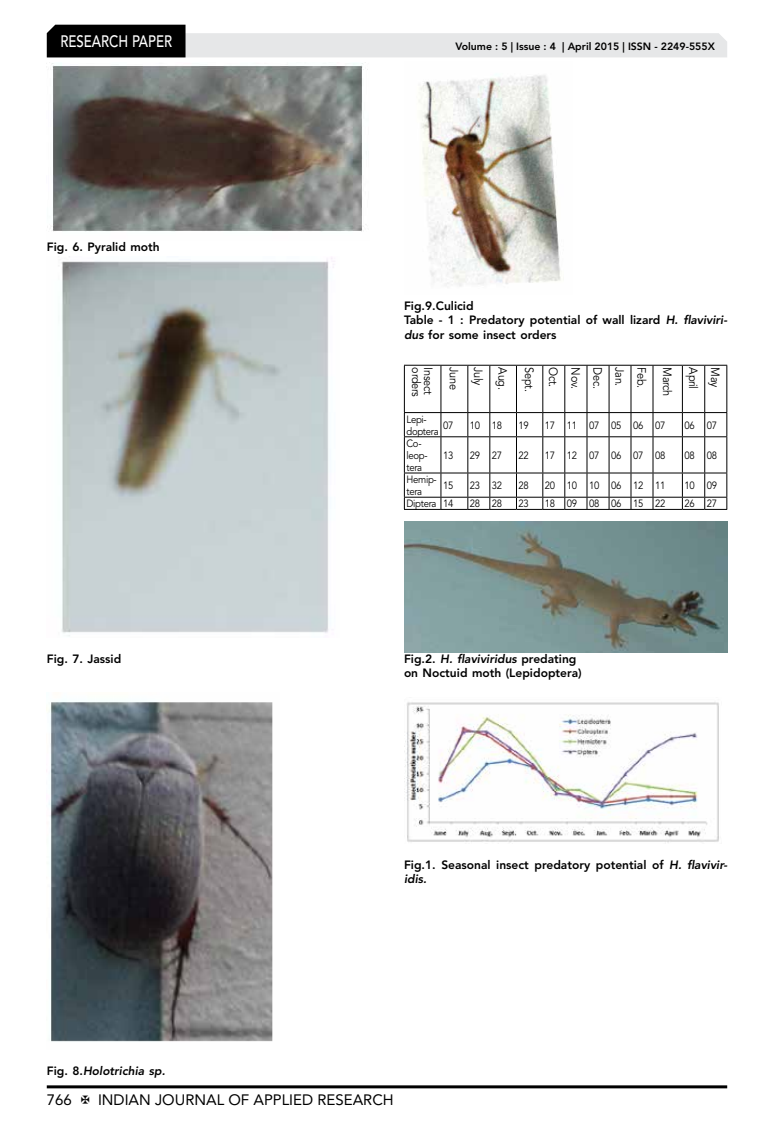
<style>
.page{position:relative;width:774px;height:1136px;background:#fff}
.page>*{position:absolute;margin:0;border:0;box-sizing:border-box;transform-origin:0 0}
.t1{font:500 16.5px "Avenir LT Std";color:#fff;scale:.8 1}
.t2{font:15px "Avenir LT Std";color:#000}
.t3{font:800 12px/14.7px "Avenir LT Std";color:#000}
.t4{font:12px "Avenir LT Std";letter-spacing:-.03em;color:#000;scale:.91 1}
.t5{font:italic 800 12px "Avenir LT Std";color:#000}
.t6{font:10.5px/12px "Avenir LT Std";letter-spacing:-.03em;color:#000;scale:.91 1}
.t7{font:800 10.5px "Avenir LT Std";color:#000}
.s1{font-style:italic}
.s2{font-style:normal}
</style>
<div class="page">
<hr style="left:47px;top:1085px;width:680px;height:3px;background:#000">
<svg style="left:47px;top:25px;width:680px;height:32px"></svg>
<img style="left:47px;top:63px;width:321px;height:169px">
<img style="left:61px;top:256px;width:274px;height:380px">
<img style="left:49px;top:701px;width:224px;height:341px">
<img style="left:418px;top:75px;width:143px;height:212px">
<svg style="left:405px;top:366px;width:321px;height:143px"></svg>
<hr style="left:440px;top:365px;width:1px;height:47px;background:#000">
<hr style="left:467px;top:365px;width:1px;height:47px;background:#000">
<hr style="left:489px;top:365px;width:1px;height:47px;background:#000">
<hr style="left:516px;top:365px;width:1px;height:47px;background:#000">
<hr style="left:542px;top:365px;width:1px;height:47px;background:#000">
<hr style="left:564px;top:365px;width:1px;height:47px;background:#000">
<hr style="left:587px;top:365px;width:1px;height:47px;background:#000">
<hr style="left:609px;top:365px;width:1px;height:47px;background:#000">
<hr style="left:631px;top:365px;width:1px;height:47px;background:#000">
<hr style="left:653px;top:365px;width:1px;height:47px;background:#000">
<hr style="left:682px;top:365px;width:1px;height:47px;background:#000">
<hr style="left:704px;top:365px;width:1px;height:47px;background:#000">
<hr style="left:404px;top:412px;width:37px;height:1px;background:#000">
<hr style="left:404px;top:436px;width:37px;height:1px;background:#000">
<hr style="left:440px;top:437px;width:1px;height:35px;background:#000">
<hr style="left:467px;top:437px;width:1px;height:35px;background:#000">
<hr style="left:489px;top:437px;width:1px;height:35px;background:#000">
<hr style="left:516px;top:437px;width:1px;height:35px;background:#000">
<hr style="left:542px;top:437px;width:1px;height:35px;background:#000">
<hr style="left:564px;top:437px;width:1px;height:35px;background:#000">
<hr style="left:587px;top:437px;width:1px;height:35px;background:#000">
<hr style="left:609px;top:437px;width:1px;height:35px;background:#000">
<hr style="left:631px;top:437px;width:1px;height:35px;background:#000">
<hr style="left:653px;top:437px;width:1px;height:35px;background:#000">
<hr style="left:682px;top:437px;width:1px;height:35px;background:#000">
<hr style="left:704px;top:437px;width:1px;height:35px;background:#000">
<hr style="left:404px;top:472px;width:37px;height:1px;background:#000">
<hr style="left:404px;top:497px;width:37px;height:1px;background:#000">
<hr style="left:404px;top:365px;width:37px;height:1px;background:#000">
<hr style="left:404px;top:365px;width:1px;height:47px;background:#000">
<svg style="left:441px;top:365px;width:285px;height:1px"></svg>
<hr style="left:726px;top:365px;width:1px;height:47px;background:#000">
<svg style="left:404px;top:413px;width:1px;height:23px"></svg>
<svg style="left:440px;top:412px;width:287px;height:25px"></svg>
<hr style="left:404px;top:437px;width:1px;height:35px;background:#000">
<hr style="left:726px;top:437px;width:1px;height:35px;background:#000">
<svg style="left:404px;top:473px;width:1px;height:36px"></svg>
<hr style="left:404px;top:509px;width:37px;height:1px;background:#000">
<svg style="left:440px;top:472px;width:287px;height:38px"></svg>
<img style="left:404px;top:521px;width:323px;height:131px">
<img style="left:404px;top:702px;width:315px;height:141px">
<h1 class="t1" style="left:60px;top:32px;width:139px">RESEARCH PAPER</h1>
<p class="t7" style="left:455px;top:41px;width:261px">Volume : 5 | Issue : 4 | April 2015 | ISSN - 2249-555X</p>
<p class="t3" style="left:47px;top:239px;width:114px">Fig. 6. Pyralid moth</p>
<p class="t3" style="left:47px;top:651px;width:76px">Fig. 7. Jassid</p>
<p class="t3" style="left:404px;top:298px;width:325px">Fig.9.Culicid<br>Table - 1 : Predatory potential of wall lizard <span class="s1">H. flaviviri&shy;dus</span> for some insect orders</p>
<p class="t4" style="left:423px;top:367px;width:34px;rotate:90deg">orders</p>
<p class="t4" style="left:435px;top:367px;width:31px;rotate:90deg">Insect</p>
<p class="t4" style="left:461px;top:367px;width:26px;rotate:90deg">June</p>
<p class="t4" style="left:485px;top:367px;width:22px;rotate:90deg">July</p>
<p class="t4" style="left:510px;top:367px;width:26px;rotate:90deg">Aug.</p>
<p class="t4" style="left:536px;top:367px;width:28px;rotate:90deg">Sept.</p>
<p class="t4" style="left:560px;top:367px;width:24px;rotate:90deg">Oct.</p>
<p class="t4" style="left:582px;top:367px;width:25px;rotate:90deg">Nov.</p>
<p class="t4" style="left:604px;top:367px;width:25px;rotate:90deg">Dec.</p>
<p class="t4" style="left:626px;top:367px;width:22px;rotate:90deg">Jan.</p>
<p class="t4" style="left:648px;top:367px;width:24px;rotate:90deg">Feb.</p>
<p class="t4" style="left:674px;top:367px;width:33px;rotate:90deg">March</p>
<p class="t4" style="left:700px;top:367px;width:25px;rotate:90deg">April</p>
<p class="t4" style="left:722px;top:367px;width:23px;rotate:90deg">May</p>
<p class="t6" style="left:406px;top:413px;width:37px">Lepi&shy;doptera</p>
<p class="t6" style="left:443px;top:419px;width:13px">07</p>
<p class="t6" style="left:470px;top:419px;width:37px">10 18</p>
<p class="t6" style="left:519px;top:419px;width:13px">19</p>
<p class="t6" style="left:545px;top:419px;width:134px">17 11 07 05 06 07</p>
<p class="t6" style="left:684px;top:419px;width:37px">06 07</p>
<p class="t6" style="left:406px;top:437px;width:25px">Co&shy;leop&shy;tera</p>
<p class="t6" style="left:443px;top:449px;width:13px">13</p>
<p class="t6" style="left:470px;top:449px;width:37px">29 27</p>
<p class="t6" style="left:519px;top:449px;width:13px">22</p>
<p class="t6" style="left:545px;top:449px;width:134px">17 12 07 06 07 08</p>
<p class="t6" style="left:684px;top:449px;width:37px">08 08</p>
<p class="t6" style="left:406px;top:473px;width:35px">Hemip&shy;tera</p>
<p class="t6" style="left:443px;top:479px;width:13px">15</p>
<p class="t6" style="left:470px;top:479px;width:37px">23 32</p>
<p class="t6" style="left:519px;top:479px;width:13px">28</p>
<p class="t6" style="left:545px;top:479px;width:134px">20 10 10 06 12 11</p>
<p class="t6" style="left:684px;top:479px;width:37px">10 09</p>
<p class="t6" style="left:406px;top:498px;width:53px">Diptera 14</p>
<p class="t6" style="left:470px;top:498px;width:37px">28 28</p>
<p class="t6" style="left:519px;top:498px;width:13px">23</p>
<p class="t6" style="left:545px;top:498px;width:134px">18 09 08 06 15 22</p>
<p class="t6" style="left:684px;top:498px;width:37px">26 27</p>
<p class="t3" style="left:404px;top:651px;width:179px">Fig.2. <span class="s1">H. flaviviridus</span> predating on Noctuid moth (Lepidoptera)</p>
<p class="t3" style="left:404px;top:857px;width:325px">Fig.1. Seasonal insect predatory potential of <span class="s1">H. flavivir&shy;idis.</span></p>
<p class="t5" style="left:47px;top:1063px;width:120px"><span class="s2">Fig. 8.</span>Holotrichia sp.</p>
<p class="t2" style="left:47px;top:1090px;width:27px">766</p>
<p class="t2" style="left:98px;top:1090px;width:297px">INDIAN JOURNAL OF APPLIED RESEARCH</p>
</div>
